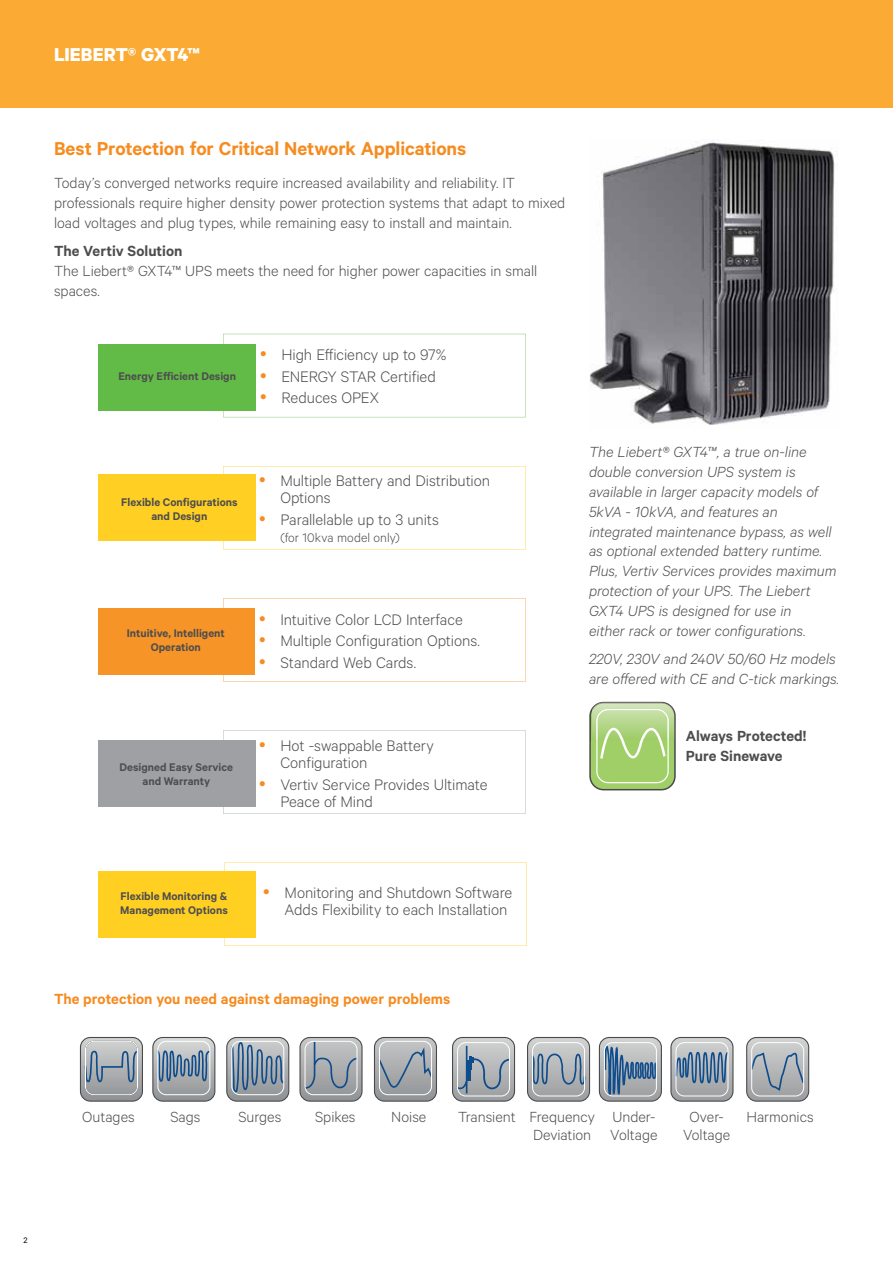
<style>
.page{position:relative;width:893px;height:1263px;background:#fff}
.page>*{position:absolute;margin:0;border:0;box-sizing:border-box;transform-origin:0 0}
.t1{font:600 21px "Calibre";letter-spacing:-.005em;color:#f68b1f}
.t2{font:700 21px "Calibre";letter-spacing:.005em;color:#fff}
.t3{font:300 17.25px/21.6px "Calibre";letter-spacing:-.005em;color:#4d4d4f}
.t4{font:italic 300 16.5px/19.8px "Calibre";letter-spacing:-.005em;color:#4d4d4f}
.t5{font:300 16.5px/18px "Calibre";color:#4d4d4f}
.t6{font:600 16.5px "Calibre";color:#f68b1f}
.t7{font:600 16.5px/19.8px "Calibre";letter-spacing:-.005em;color:#4d4d4f}
.t8{font:300 14.1px "Calibre";letter-spacing:.005em;color:#4d4d4f}
.t9{font:600 12.45px/14.1px "Calibre";color:#4d4d4f;text-align:center}
.t10{font:9px "Calibre";color:#000}
</style>
<div class="page">
<div style="left:0;top:0;width:893px;height:108px;background:#fbaa34"></div>
<svg style="left:80px;top:1037px;width:62px;height:65px;background:#9ea5ab"></svg>
<div style="left:85px;top:1041px;width:53px;height:54px;border:1px solid #fff;border-radius:8px"></div>
<div style="left:374px;top:1037px;width:63px;height:65px;border:1px solid #49494b;border-radius:10px"></div>
<svg style="left:153px;top:1037px;width:209px;height:64px;background:#a4acb4"></svg>
<svg style="left:374px;top:1037px;width:62px;height:64px;background:#9fa4a9"></svg>
<div style="left:379px;top:1041px;width:53px;height:54px;border:1px solid #fff;border-radius:8px"></div>
<div style="left:452px;top:1037px;width:63px;height:65px;border:1px solid #49494b;border-radius:10px"></div>
<div style="left:527px;top:1037px;width:63px;height:65px;border:1px solid #49494b;border-radius:10px"></div>
<svg style="left:528px;top:1037px;width:61px;height:64px;background:#a3abb2"></svg>
<div style="left:532px;top:1042px;width:53px;height:54px;border:1px solid #fff;border-radius:8px"></div>
<div style="left:670px;top:1037px;width:63px;height:65px;border:1px solid #49494b;border-radius:10px"></div>
<div style="left:746px;top:1037px;width:63px;height:65px;border:1px solid #49494b;border-radius:10px"></div>
<svg style="left:599px;top:1037px;width:62px;height:65px;background:#8d9cab"></svg>
<div style="left:604px;top:1042px;width:53px;height:54px;border:1px solid #fff;border-radius:8px"></div>
<svg style="left:671px;top:1037px;width:62px;height:64px;background:#94a1ad"></svg>
<div style="left:675px;top:1042px;width:53px;height:54px;border:1px solid #fff;border-radius:8px"></div>
<svg style="left:747px;top:1037px;width:62px;height:64px;background:#a8aeb2"></svg>
<div style="left:751px;top:1042px;width:53px;height:54px;border:1px solid #fff;border-radius:8px"></div>
<svg style="left:453px;top:1037px;width:61px;height:64px;background:#a4abb2"></svg>
<div style="left:457px;top:1042px;width:53px;height:54px;border:1px solid #fff;border-radius:8px"></div>
<img style="left:589px;top:140px;width:246px;height:285px">
<svg style="left:589px;top:702px;width:87px;height:88px;background:#afd086"></svg>
<div style="left:98px;top:344px;width:158px;height:66px;background:#62bb46"></div>
<div style="left:99px;top:740px;width:157px;height:67px;background:#9ea0a3"></div>
<div style="left:98px;top:871px;width:158px;height:66px;background:#ffcf22"></div>
<div style="left:99px;top:475px;width:157px;height:66px;background:#ffcf23"></div>
<div style="left:98px;top:609px;width:157px;height:66px;background:#f69427"></div>
<svg style="left:223px;top:334px;width:303px;height:83px"></svg>
<svg style="left:223px;top:730px;width:303px;height:84px"></svg>
<svg style="left:224px;top:862px;width:303px;height:84px"></svg>
<svg style="left:223px;top:466px;width:303px;height:83px"></svg>
<svg style="left:223px;top:598px;width:303px;height:84px"></svg>
<p class="t2" style="left:54px;top:42px;width:147px">LIEBERT® GXT4™</p>
<p class="t1" style="left:54px;top:136px;width:414px">Best Protection for Critical Network Applications</p>
<p class="t5" style="left:54px;top:172px;width:513px;line-height:19.8px">Today’s converged networks require increased availability and reliability. IT professionals require higher density power protection systems that adapt to mixed load voltages and plug types, while remaining easy to install and maintain.</p>
<p class="t7" style="left:54px;top:241px;width:130px">The Vertiv Solution</p>
<p class="t5" style="left:54px;top:260px;width:485px;line-height:19.8px">The Liebert® GXT4™ UPS meets the need for higher power capacities in small spaces.</p>
<p class="t9" style="left:118px;top:369px;width:119px">Energy Efficient Design</p>
<p class="t9" style="left:121px;top:495px;width:118px">Flexible Configurations and Design</p>
<p class="t9" style="left:127px;top:626px;width:100px">Intuitive, Intelligent<br>Operation</p>
<p class="t9" style="left:120px;top:759px;width:115px">Designed Easy Service and Warranty</p>
<p class="t3" style="left:281px;top:343px;width:166px">High Efficiency up to 97%<br>ENERGY STAR Certified<br>Reduces OPEX</p>
<p class="t3" style="left:280px;top:471px;width:211px;line-height:17.2px">Multiple Battery and Distribution<br>Options</p>
<p class="t3" style="left:280px;top:508px;width:160px">Parallelable up to 3 units</p>
<p class="t8" style="left:280px;top:529px;width:121px">(for 10kva model only)</p>
<p class="t3" style="left:280px;top:608px;width:201px">Intuitive Color LCD Interface<br>Multiple Configuration Options.<br>Standard Web Cards.</p>
<p class="t3" style="left:280px;top:736px;width:155px;line-height:17.2px">Hot -swappable Battery<br>Configuration</p>
<p class="t3" style="left:280px;top:775px;width:209px;line-height:17.2px">Vertiv Service Provides Ultimate<br>Peace of Mind</p>
<p class="t4" style="left:589px;top:442px;width:249px">The Liebert® GXT4™, a true on-line double conversion UPS system is available in larger capacity models of 5kVA - 10kVA, and features an integrated maintenance bypass, as well as optional extended battery runtime.<br>Plus, Vertiv Services provides maximum protection of your UPS. The Liebert GXT4 UPS is designed for use in<br>either rack or tower configurations.</p>
<p class="t4" style="left:589px;top:649px;width:252px">220V, 230V and 240V 50/60 Hz models are offered with CE and C-tick markings.</p>
<p class="t7" style="left:686px;top:726px;width:122px">Always Protected!<br>Pure Sinewave</p>
<p class="t9" style="left:120px;top:889px;width:109px;text-align:left">Flexible Monitoring &amp;<br>Management Options</p>
<p class="t3" style="left:284px;top:883px;width:229px;line-height:17.2px">Monitoring and Shutdown Software<br>Adds Flexibility to each Installation</p>
<p class="t6" style="left:54px;top:989px;width:398px">The protection you need against damaging power problems</p>
<p class="t10" style="left:23px;top:1235px;width:6px">2</p>
<p class="t5" style="left:82px;top:1107px;width:54px">Outages</p>
<p class="t5" style="left:170px;top:1107px;width:32px">Sags</p>
<p class="t5" style="left:238px;top:1107px;width:44px">Surges</p>
<p class="t5" style="left:315px;top:1107px;width:42px">Spikes</p>
<p class="t5" style="left:391px;top:1107px;width:37px">Noise</p>
<p class="t5" style="left:458px;top:1107px;width:59px">Transient</p>
<p class="t5" style="left:610px;top:1107px;width:49px">Under-<br>Voltage</p>
<p class="t5" style="left:529px;top:1107px;width:67px">Frequency<br>Deviation</p>
<p class="t5" style="left:683px;top:1107px;width:49px;text-align:center">Over-<br>Voltage</p>
<p class="t5" style="left:746px;top:1107px;width:69px">Harmonics</p>
</div>
